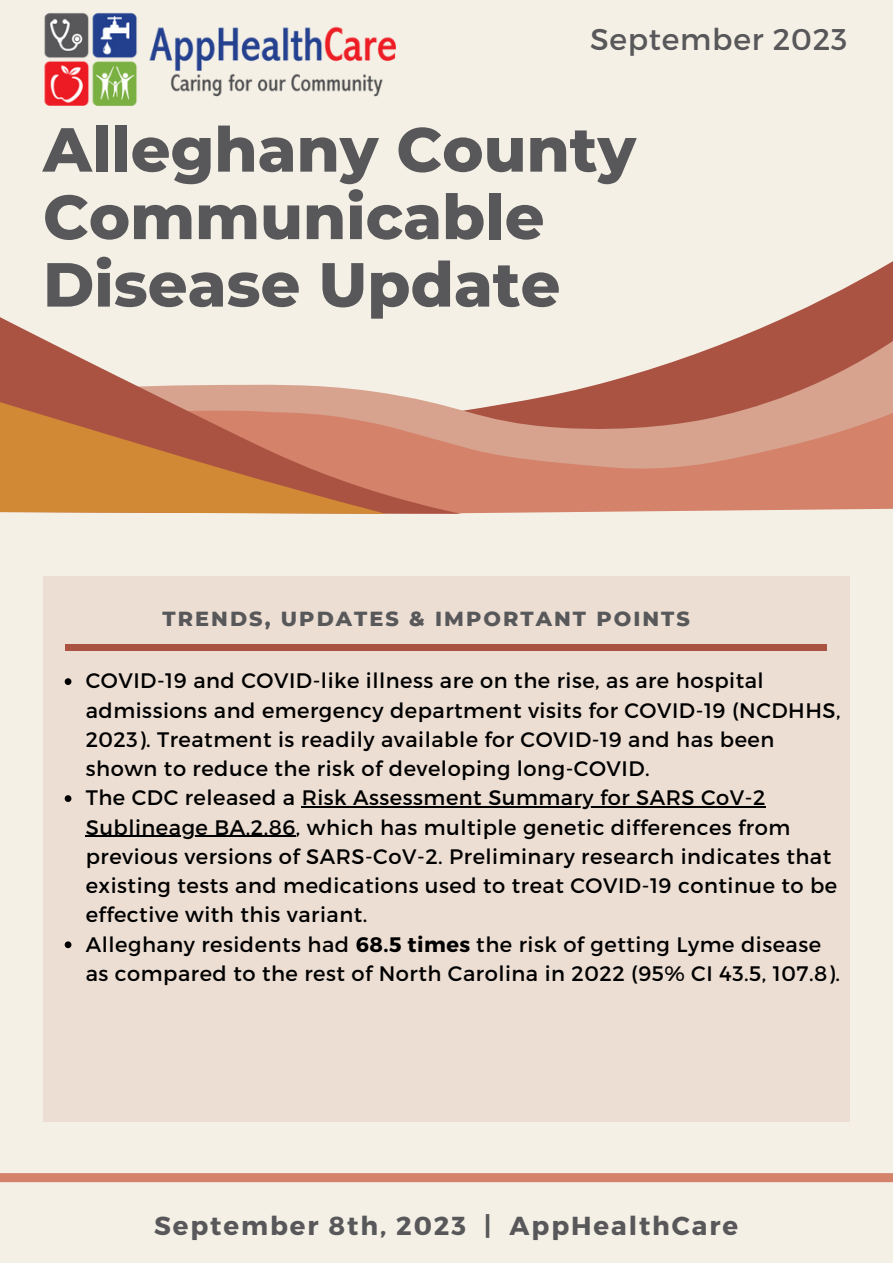
<style>
.page{position:relative;width:893px;height:1264px;background:#fff}
.page>*{position:absolute;margin:0;border:0;box-sizing:border-box;transform-origin:0 0}
.t1{font:800 62.1px/67.5px "Montserrat";color:#58585a}
.t2{font:30px "Montserrat";letter-spacing:.025em;color:#58585a}
.t3{font:700 26.1px "Montserrat";letter-spacing:.075em;color:#58585a}
.t4{font:21px/29.2px "Montserrat";letter-spacing:.025em;color:#000}
.t5{font:800 20.85px "Montserrat";letter-spacing:.1em;color:#58585a}
.s1{font-weight:700}
</style>
<div class="page">
<div style="left:0;top:0;width:892px;height:1262px;background:#f5f0e6"></div>
<svg style="left:763px;top:262px;width:129px;height:65px"></svg>
<svg style="left:504px;top:327px;width:388px;height:77px"></svg>
<svg style="left:461px;top:404px;width:431px;height:109px;background:#d18a74"></svg>
<svg style="left:0;top:317px;width:461px;height:197px"></svg>
<svg style="left:0;top:398px;width:386px;height:116px;background:#c77c4a"></svg>
<img style="left:44px;top:12px;width:352px;height:94px">
<div style="left:43px;top:576px;width:806px;height:545px;background:#ecded3"></div>
<div style="left:66px;top:644px;width:761px;height:6px;background:#aa5342"></div>
<svg style="left:0;top:1173px;width:892px;height:9px;background:#d4836b"></svg>
<svg style="left:65px;top:678px;width:6px;height:7px"></svg>
<svg style="left:65px;top:795px;width:6px;height:7px"></svg>
<hr style="left:301px;top:806px;width:465px;height:1px;background:#000">
<hr style="left:86px;top:835px;width:210px;height:1px;background:#000">
<svg style="left:65px;top:941px;width:6px;height:7px"></svg>
<p class="t2" style="left:590px;top:20px;width:259px">September 2023</p>
<p class="t1" style="left:43px;top:116px;width:594px">Alleghany County<br>Communicable<br>Disease Update</p>
<p class="t5" style="left:162px;top:606px;width:529px">TRENDS, UPDATES &amp; IMPORTANT POINTS</p>
<p class="t4" style="left:86px;top:665px;width:756px">COVID-19 and COVID-like illness are on the rise, as are hospital admissions and emergency department visits for COVID-19 (NCDHHS, 2023). Treatment is readily available for COVID-19 and has been shown to reduce the risk of developing long-COVID.</p>
<p class="t4" style="left:86px;top:782px;width:753px">The CDC released a Risk Assessment Summary for SARS CoV-2<br>Sublineage BA.2.86, which has multiple genetic differences from previous versions of SARS-CoV-2. Preliminary research indicates that existing tests and medications used to treat COVID-19 continue to be effective with this variant.</p>
<p class="t4" style="left:86px;top:928px;width:755px">Alleghany residents had <span class="s1">68.5 times</span> the risk of getting Lyme disease as compared to the rest of North Carolina in 2022 (95% CI 43.5, 107.8).</p>
<p class="t3" style="left:154px;top:1208px;width:585px">September 8th, 2023 | AppHealthCare</p>
</div>
